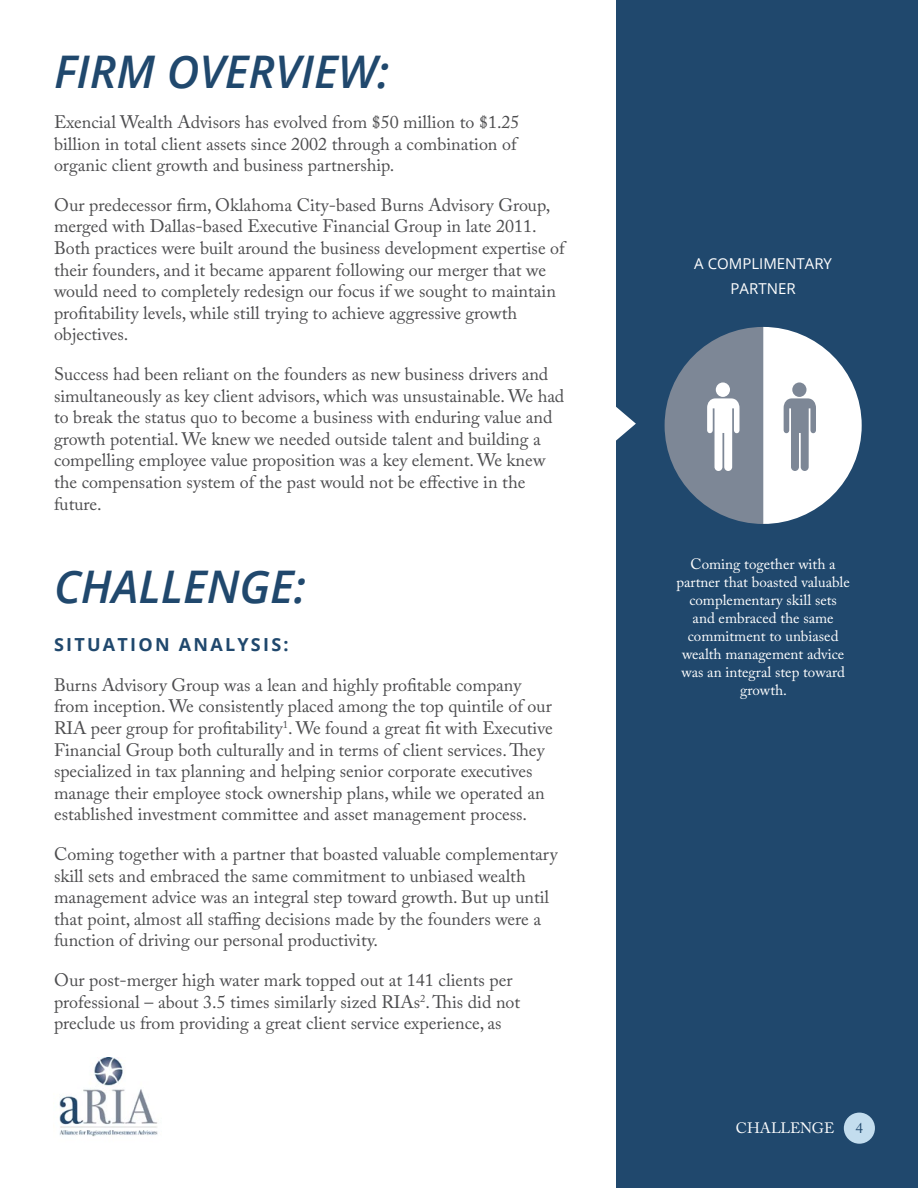
<style>
.page{position:relative;width:918px;height:1188px;background:#fff}
.page>*{position:absolute;margin:0;border:0;box-sizing:border-box;transform-origin:0 0}
.t1{font:italic 600 45px "Open Sans";color:#20486d}
.t2{font:18px/21.6px "Adobe Caslon Pro";color:#4d4d4f}
.t3{font:700 18px "Open Sans";letter-spacing:.125em;color:#20486d}
.t4{font:15px/18px "Adobe Caslon Pro";color:#fff;text-align:center}
.t5{font:15px/24.8px "Open Sans";color:#fff;text-align:center}
.t6{font:15px "Adobe Caslon Pro";color:#20486d}
</style>
<div class="page">
<img style="left:59px;top:1058px;width:99px;height:79px">
<div style="left:616px;top:0;width:302px;height:1188px;background:#20486d"></div>
<div style="left:844px;top:1113px;width:31px;height:31px;background:#c3ddee;border-radius:50%"></div>
<svg style="left:616px;top:407px;width:20px;height:34px"></svg>
<svg style="left:665px;top:327px;width:197px;height:197px"></svg>
<h1 class="t1" style="left:54px;top:41px;width:337px">FIRM OVERVIEW:</h1>
<p class="t2" style="left:54px;top:111px;width:467px">Exencial Wealth Advisors has evolved from $50 million to $1.25 billion in total client assets since 2002 through a combination of organic client growth and business partnership.</p>
<p class="t2" style="left:54px;top:194px;width:512px">Our predecessor firm, Oklahoma City-based Burns Advisory Group, merged with Dallas-based Executive Financial Group in late 2011.<br>Both practices were built around the business development expertise of their founders, and it became apparent following our merger that we would need to completely redesign our focus if we sought to maintain profitability levels, while still trying to achieve aggressive growth objectives.</p>
<p class="t2" style="left:54px;top:363px;width:512px">Success had been reliant on the founders as new business drivers and simultaneously as key client advisors, which was unsustainable. We had to break the status quo to become a business with enduring value and growth potential. We knew we needed outside talent and building a compelling employee value proposition was a key element. We knew the compensation system of the past would not be effective in the future.</p>
<h1 class="t1" style="left:54px;top:555px;width:254px">CHALLENGE:</h1>
<p class="t3" style="left:54px;top:632px;width:236px">SITUATION ANALYSIS:</p>
<p class="t2" style="left:54px;top:674px;width:500px">Burns Advisory Group was a lean and highly profitable company from inception. We consistently placed among the top quintile of our RIA peer group for profitability<sup>1</sup>. We found a great fit with Executive Financial Group both culturally and in terms of client services. They specialized in tax planning and helping senior corporate executives manage their employee stock ownership plans, while we operated an established investment committee and asset management process.</p>
<p class="t2" style="left:54px;top:843px;width:505px">Coming together with a partner that boasted valuable complementary skill sets and embraced the same commitment to unbiased wealth management advice was an integral step toward growth. But up until that point, almost all staffing decisions made by the founders were a function of driving our personal productivity.</p>
<p class="t2" style="left:54px;top:969px;width:468px">Our post-merger high water mark topped out at 141 clients per professional – about 3.5 times similarly sized RIAs<sup>2</sup>. This did not preclude us from providing a great client service experience, as</p>
<p class="t5" style="left:694px;top:251px;width:139px">A COMPLIMENTARY<br>PARTNER</p>
<p class="t4" style="left:676px;top:555px;width:175px">Coming together with a partner that boasted valuable complementary skill sets<br>and embraced the same commitment to unbiased wealth management advice was an integral step toward growth.</p>
<p class="t4" style="left:736px;top:1119px;width:100px">CHALLENGE</p>
<p class="t6" style="left:856px;top:1119px;width:9px">4</p>
</div>
